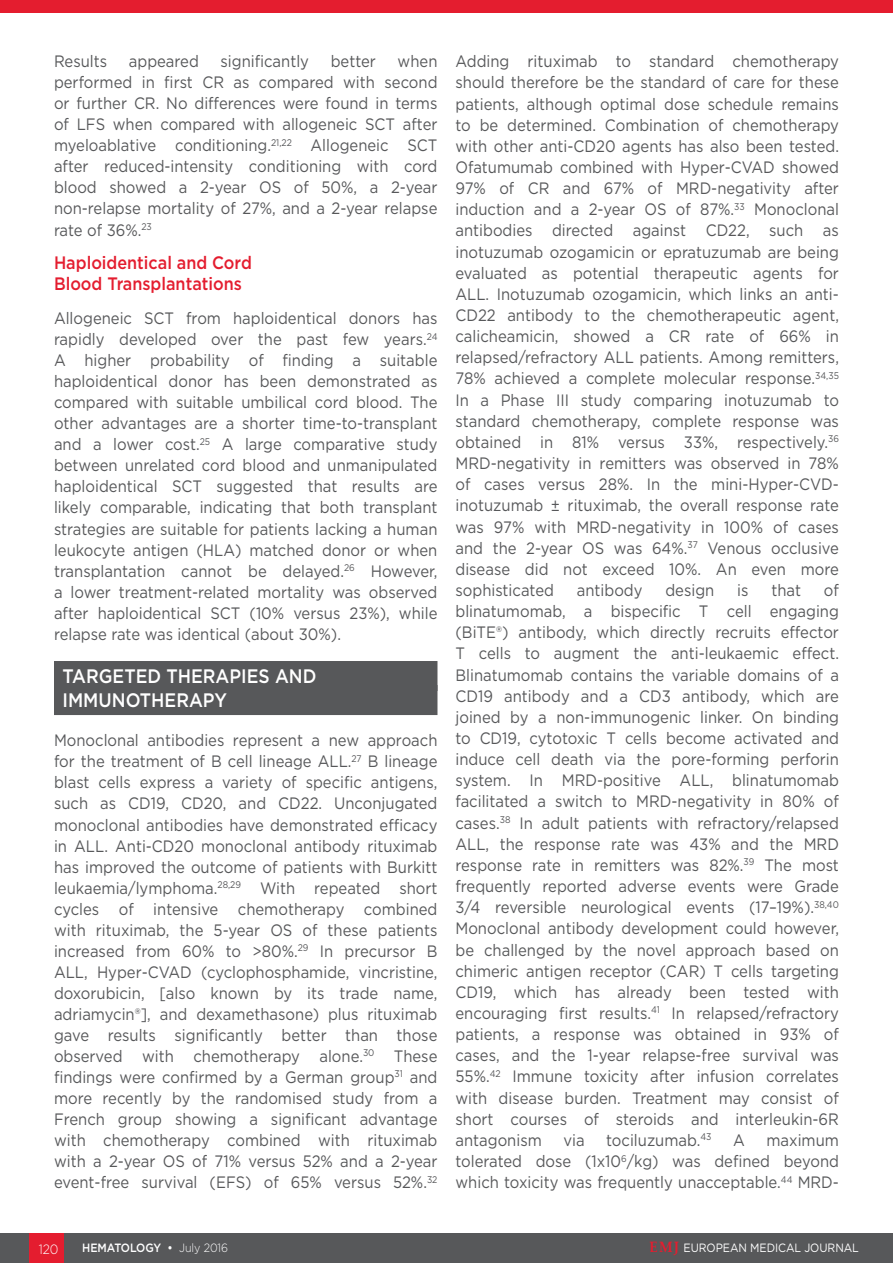
<style>
.page{position:relative;width:893px;height:1263px;background:#fff}
.page>*{position:absolute;margin:0;border:0;box-sizing:border-box;transform-origin:0 0}
._8__Heading_1{font:500 19.5px "Gotham";color:#fff;scale:.9 1}
._9__Heading_2{font:500 18px/21px "Gotham";color:#e41d2f;scale:.9 1}
._11__Main_text{font:16.5px/21.1px "Gotham";color:#57585a;text-align:justify;scale:.9 1}
.t1{font:300 13.5px "Gotham";color:#fff;scale:.9 1}
.t2{font:12px "Gotham";letter-spacing:-.005em;color:#fff;scale:.9 1}
.t3{font:500 12px "Gotham";letter-spacing:-.005em;color:#fff;scale:.9 1}
.s1{font-weight:300}
.s2{font-family:"Palatino Linotype";font-weight:700;font-size:15px;color:#e41d2f}
</style>
<div class="page">
<div style="left:0;top:1233px;width:893px;height:30px;background:#57585a"></div>
<div style="left:30px;top:1233px;width:34px;height:30px;background:#e41d2f"></div>
<div style="left:54px;top:661px;width:383px;height:30px;background:#57585a"></div>
<div style="left:54px;top:685px;width:383px;height:30px;background:#57585a"></div>
<div style="left:0;top:0;width:893px;height:12px;background:#e41d2f"></div>
<p class="_11__Main_text" style="left:54px;top:50px;width:61px">Results</p>
<p class="_11__Main_text" style="left:129px;top:50px;width:79px">appeared</p>
<p class="_11__Main_text" style="left:221px;top:50px;width:100px">significantly</p>
<p class="_11__Main_text" style="left:331px;top:50px;width:52px">better</p>
<p class="_11__Main_text" style="left:54px;top:51px;width:428px;text-indent:344px">when performed in first CR as compared with second or further CR. No differences were found in terms of LFS when compared with allogeneic SCT after myeloablative conditioning.<sup>21,22</sup> Allogeneic SCT after reduced-intensity conditioning with cord blood showed a 2-year OS of 50%, a 2-year non-relapse mortality of 27%, and a 2-year relapse rate of 36%.<sup>23</sup></p>
<p class="_9__Heading_2" style="left:54px;top:252px;width:221px">Haploidentical and Cord<br>Blood Transplantations</p>
<p class="_11__Main_text" style="left:54px;top:307px;width:428px">Allogeneic SCT from haploidentical donors has rapidly developed over the past few years.<sup>24<br></sup>A higher probability of finding a suitable haploidentical donor has been demonstrated as compared with suitable umbilical cord blood. The other advantages are a shorter time-to-transplant and a lower cost.<sup>25</sup> A large comparative study between unrelated cord blood and unmanipulated haploidentical SCT suggested that results are likely comparable, indicating that both transplant strategies are suitable for patients lacking a human leukocyte antigen (HLA) matched donor or when transplantation cannot be delayed.<sup>26</sup> However, a lower treatment-related mortality was observed after haploidentical SCT (10% versus 23%), while relapse rate was identical (about 30%).</p>
<p class="_8__Heading_1" style="left:63px;top:663px;width:284px">TARGETED THERAPIES AND</p>
<p class="_8__Heading_1" style="left:63px;top:687px;width:184px">IMMUNOTHERAPY</p>
<p class="_11__Main_text" style="left:54px;top:730px;width:428px">Monoclonal antibodies represent a new approach for the treatment of B cell lineage ALL.<sup>27</sup> B lineage blast cells express a variety of specific antigens, such as CD19, CD20, and CD22. Unconjugated monoclonal antibodies have demonstrated efficacy in ALL. Anti-CD20 monoclonal antibody rituximab has improved the outcome of patients with Burkitt leukaemia/lymphoma.<sup>28,29</sup> With repeated short cycles of intensive chemotherapy combined with rituximab, the 5-year OS of these patients increased from 60% to &gt;80%.<sup>29</sup> In precursor B ALL, Hyper-CVAD (cyclophosphamide, vincristine, doxorubicin, [also known by its trade name, adriamycin®], and dexamethasone) plus rituximab gave results significantly better than those observed with chemotherapy alone.<sup>30</sup> These findings were confirmed by a German group<sup>31</sup> and more recently by the randomised study from a French group showing a significant advantage with chemotherapy combined with rituximab with a 2-year OS of 71% versus 52% and a 2-year event-free survival (EFS) of 65% versus 52%.<sup>32</sup></p>
<p class="_11__Main_text" style="left:455px;top:50px;width:428px">Adding rituximab to standard chemotherapy should therefore be the standard of care for these patients, although optimal dose schedule remains to be determined. Combination of chemotherapy with other anti-CD20 agents has also been tested.<br>Ofatumumab combined with Hyper-CVAD showed 97% of CR and 67% of MRD-negativity after induction and a 2-year OS of 87%.<sup>33</sup> Monoclonal antibodies directed against CD22, such as inotuzumab ozogamicin or epratuzumab are being evaluated as potential therapeutic agents for ALL. Inotuzumab ozogamicin, which links an anti-CD22 antibody to the chemotherapeutic agent, calicheamicin, showed a CR rate of 66% in relapsed/refractory ALL patients. Among remitters, 78% achieved a complete molecular response.<sup>34,35<br></sup>In a Phase III study comparing inotuzumab to standard chemotherapy, complete response was obtained in 81% versus 33%, respectively.<sup>36<br></sup>MRD-negativity in remitters was observed in 78% of cases versus 28%. In the mini-Hyper-CVD&shy;inotuzumab ± rituximab, the overall response rate was 97% with MRD-negativity in 100% of cases and the 2-year OS was 64%.<sup>37</sup> Venous occlusive disease did not exceed 10%. An even more sophisticated</p>
<p class="_11__Main_text" style="left:455px;top:579px;width:428px;text-indent:368px">of blinatumomab, a bispecific T cell engaging (BiTE®) antibody, which directly recruits effector T cells to augment the anti-leukaemic effect.<br>Blinatumomab contains the variable domains of a CD19 antibody and a CD3 antibody, which are joined by a non-immunogenic linker. On binding to CD19, cytotoxic T cells become activated and induce cell death via the pore-forming perforin system. In MRD-positive ALL, blinatumomab facilitated a switch to MRD-negativity in 80% of cases.<sup>38</sup> In adult patients with refractory/relapsed ALL, the response rate was 43% and the MRD response rate in remitters was 82%.<sup>39</sup> The most frequently reported adverse events were Grade 3/4 reversible neurological events (17–19%).<sup>38,40<br></sup>Monoclonal antibody development could however, be challenged by the novel approach based on chimeric antigen receptor (CAR) T cells targeting CD19, which has already been tested with encouraging first results.<sup>41</sup> In relapsed/refractory patients, a response was obtained in 93% of cases, and the 1-year relapse-free survival was 55%.<sup>42</sup> Immune toxicity after infusion correlates with disease burden. Treatment may consist of short courses of steroids and interleukin-6R antagonism</p>
<p class="_11__Main_text" style="left:577px;top:579px;width:75px">antibody</p>
<p class="_11__Main_text" style="left:665px;top:579px;width:56px">design</p>
<p class="_11__Main_text" style="left:737px;top:579px;width:14px">is</p>
<p class="_11__Main_text" style="left:771px;top:579px;width:34px">that</p>
<p class="_11__Main_text" style="left:563px;top:1129px;width:25px">via</p>
<p class="_11__Main_text" style="left:606px;top:1129px;width:119px">tociluzumab.<sup>43</sup></p>
<p class="_11__Main_text" style="left:733px;top:1129px;width:15px">A</p>
<p class="_11__Main_text" style="left:455px;top:1129px;width:428px;text-indent:311px">maximum tolerated dose (1x10<sup>6</sup>/kg) was defined beyond which toxicity was frequently unacceptable.<sup>44</sup> MRD-</p>
<p class="t1" style="left:39px;top:1240px;width:23px">120</p>
<p class="t3" style="left:82px;top:1240px;width:164px">HEMATOLOGY • <span class="s1">July 2016</span></p>
<p class="t2" style="left:650px;top:1240px;width:234px"><span class="s2">EMJ</span> EUROPEAN MEDICAL JOURNAL</p>
</div>
